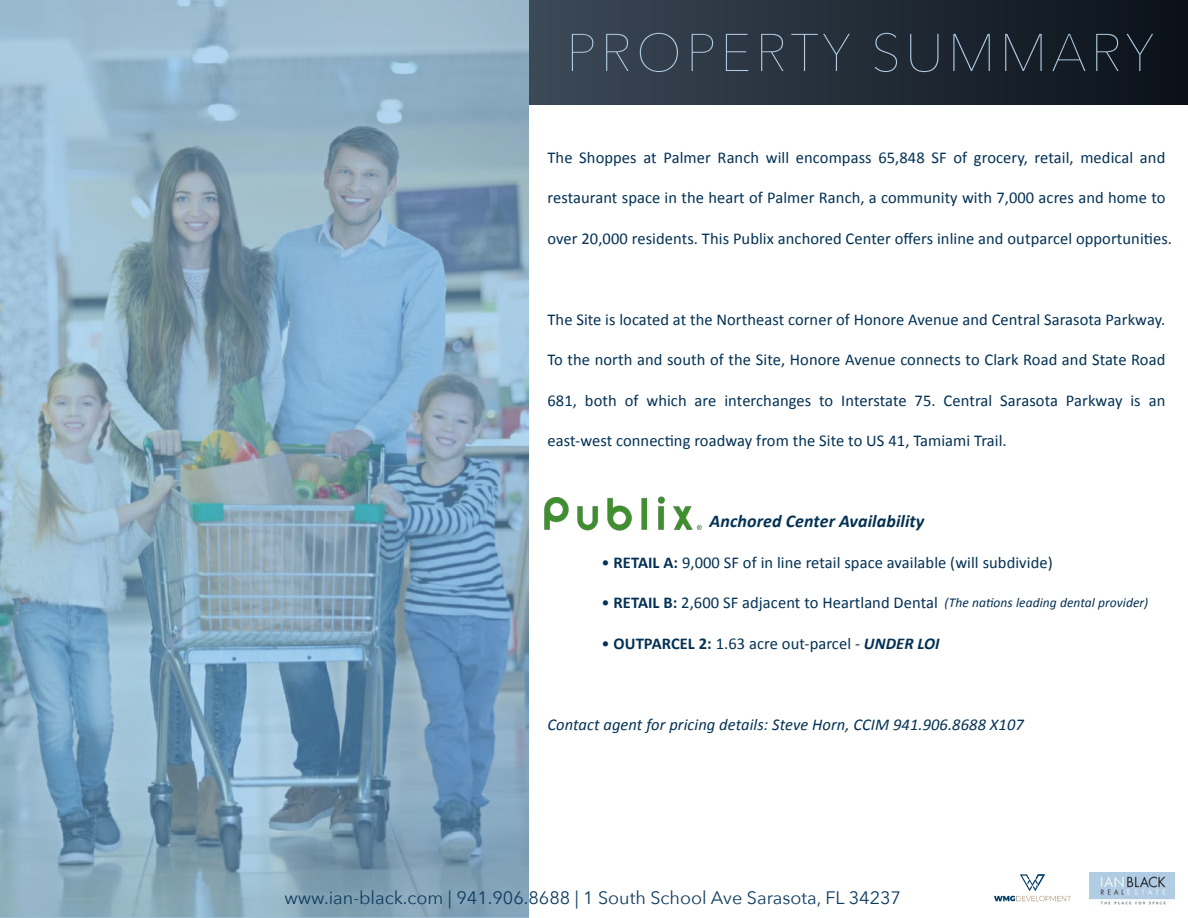
<style>
.page{position:relative;width:1188px;height:918px;background:#fff}
.page>*{position:absolute;margin:0;border:0;box-sizing:border-box;transform-origin:0 0}
.t1{font:200 52.5px "Avenir Next";letter-spacing:.08em;color:#b0cbe3}
.t2{font:18px "Avenir Next";color:#0f3d60}
.t3{font:italic 700 18px "Calibri";letter-spacing:.005em;color:#033154}
.t4{font:16.5px "Calibri";letter-spacing:.005em;color:#033154}
.t5{font:italic 16.5px "Calibri";letter-spacing:.005em;color:#033154}
.t6{font:italic 13.5px "Calibri";letter-spacing:.005em;color:#033154}
.s1{font-weight:700}
.s2{font-weight:700;font-style:italic}
</style>
<div class="page">
<div style="left:528px;top:0;width:660px;height:105px;background:linear-gradient(to right,#3c4957,#091119)"></div>
<img style="left:544px;top:496px;width:158px;height:35px">
<img style="left:1090px;top:872px;width:84px;height:32px">
<svg style="left:994px;top:874px;width:77px;height:28px"></svg>
<svg style="left:0;top:0;width:530px;height:918px;background:#87a9c0"></svg>
<h1 class="t1" style="left:566px;top:8px;width:589px">PROPERTY SUMMARY</h1>
<p class="t4" style="left:548px;top:147px;width:619px">The Shoppes at Palmer Ranch will encompass 65,848 SF of grocery, retail, medical and</p>
<p class="t4" style="left:548px;top:187px;width:619px">restaurant space in the heart of Palmer Ranch, a community with 7,000 acres and home to</p>
<p class="t4" style="left:548px;top:228px;width:626px">over 20,000 residents. This Publix anchored Center offers inline and outparcel opportunities.</p>
<p class="t4" style="left:548px;top:309px;width:619px">The Site is located at the Northeast corner of Honore Avenue and Central Sarasota Parkway.</p>
<p class="t4" style="left:548px;top:350px;width:619px">To the north and south of the Site, Honore Avenue connects to Clark Road and State Road</p>
<p class="t4" style="left:548px;top:390px;width:619px">681, both of which are interchanges to Interstate 75. Central Sarasota Parkway is an</p>
<p class="t4" style="left:548px;top:431px;width:461px">east-west connecting roadway from the Site to US 41, Tamiami Trail.</p>
<p class="t3" style="left:710px;top:510px;width:216px">Anchored Center Availability</p>
<p class="t4" style="left:602px;top:552px;width:453px">• <span class="s1">RETAIL A:</span> 9,000 SF of in line retail space available (will subdivide)</p>
<p class="t4" style="left:602px;top:592px;width:338px">• <span class="s1">RETAIL B:</span> 2,600 SF adjacent to Heartland Dental</p>
<p class="t4" style="left:602px;top:633px;width:340px">• <span class="s1">OUTPARCEL 2:</span> 1.63 acre out-parcel - <span class="s2">UNDER LOI</span></p>
<p class="t6" style="left:945px;top:594px;width:205px">(The nations leading dental provider)</p>
<p class="t5" style="left:548px;top:714px;width:478px">Contact agent for pricing details: Steve Horn, CCIM 941.906.8688 X107</p>
<p class="t2" style="left:284px;top:883px;width:618px">www.ian-black.com | 941.906.8688 | 1 South School Ave Sarasota, FL 34237</p>
</div>
